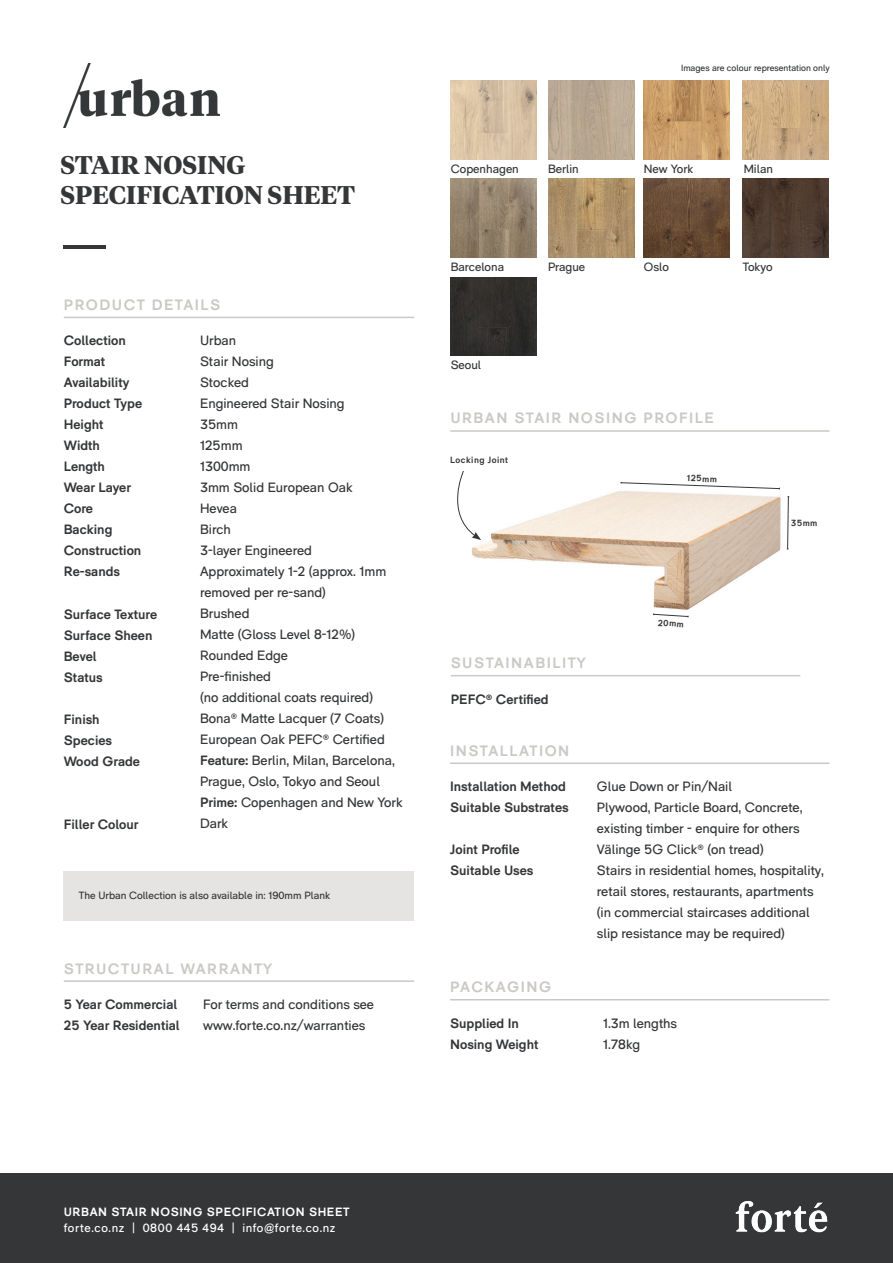
<style>
.page{position:relative;width:893px;height:1263px;background:#fff}
.page>*{position:absolute;margin:0;border:0;box-sizing:border-box;transform-origin:0 0}
.t1{font:700 25.5px "Tiempos Headline";color:#343638}
.t2{font:700 15px "RM Pro";letter-spacing:.1em;color:#cbc9c5}
.t3{font:13.5px/21px "RM Pro";color:#343638}
.t4{font:700 13.5px/21px "RM Pro";color:#343638}
.t5{font:12px "RM Pro";color:#343638}
.t6{font:12px "RM Pro";letter-spacing:.05em;color:#fff}
.t7{font:700 12px "RM Pro";letter-spacing:.05em;color:#fff}
.t8{font:10.5px "RM Pro";color:#343638}
.t9{font:9px "RM Pro";color:#343638}
.t10{font:700 9px "RM Pro";letter-spacing:.05em;color:#343638}
.s1{font-weight:700}
</style>
<div class="page">
<div style="left:0;top:1173px;width:893px;height:90px;background:#343638"></div>
<img style="left:735px;top:1201px;width:93px;height:32px">
<hr style="left:64px;top:317px;width:350px;height:1px;background:#cbc9c5">
<hr style="left:450px;top:762px;width:379px;height:2px;background:#cbc9c5">
<hr style="left:451px;top:675px;width:349px;height:1px;background:#cbc9c5">
<hr style="left:64px;top:980px;width:350px;height:2px;background:#cbc9c5">
<hr style="left:64px;top:246px;width:42px;height:3px;background:#343638">
<hr style="left:450px;top:999px;width:379px;height:1px;background:#cbc9c5">
<hr style="left:450px;top:430px;width:379px;height:2px;background:#cbc9c5">
<img style="left:471px;top:481px;width:319px;height:129px">
<svg style="left:457px;top:471px;width:24px;height:69px"></svg>
<svg style="left:621px;top:482px;width:159px;height:7px"></svg>
<svg style="left:787px;top:496px;width:2px;height:54px"></svg>
<div style="left:64px;top:871px;width:350px;height:49px;background:#e5e4e2"></div>
<img style="left:644px;top:81px;width:86px;height:79px">
<img style="left:743px;top:179px;width:86px;height:79px">
<img style="left:548px;top:81px;width:86px;height:79px">
<img style="left:644px;top:179px;width:86px;height:79px">
<img style="left:451px;top:81px;width:86px;height:79px">
<img style="left:548px;top:179px;width:86px;height:79px">
<img style="left:451px;top:277px;width:86px;height:79px">
<img style="left:743px;top:81px;width:86px;height:79px">
<img style="left:451px;top:179px;width:86px;height:79px">
<img style="left:64px;top:64px;width:156px;height:64px">
<svg style="left:653px;top:613px;width:36px;height:4px"></svg>
<p class="t1" style="left:60px;top:147px;width:186px">STAIR NOSING</p>
<p class="t1" style="left:60px;top:177px;width:296px">SPECIFICATION SHEET</p>
<p class="t2" style="left:64px;top:296px;width:158px">PRODUCT DETAILS</p>
<p class="t4" style="left:64px;top:331px;width:64px">Collection</p>
<p class="t4" style="left:64px;top:352px;width:43px">Format</p>
<p class="t4" style="left:64px;top:373px;width:67px">Availability</p>
<p class="t4" style="left:64px;top:394px;width:80px">Product Type</p>
<p class="t4" style="left:64px;top:415px;width:41px">Height</p>
<p class="t4" style="left:64px;top:436px;width:38px">Width</p>
<p class="t4" style="left:64px;top:457px;width:43px">Length</p>
<p class="t4" style="left:64px;top:478px;width:69px">Wear Layer</p>
<p class="t4" style="left:64px;top:499px;width:31px">Core</p>
<p class="t4" style="left:64px;top:520px;width:50px">Backing</p>
<p class="t4" style="left:64px;top:541px;width:79px">Construction</p>
<p class="t4" style="left:64px;top:562px;width:58px">Re-sands</p>
<p class="t4" style="left:64px;top:604px;width:95px">Surface Texture</p>
<p class="t4" style="left:64px;top:625px;width:90px">Surface Sheen</p>
<p class="t4" style="left:64px;top:646px;width:34px">Bevel</p>
<p class="t4" style="left:64px;top:667px;width:41px">Status</p>
<p class="t4" style="left:64px;top:709px;width:37px">Finish</p>
<p class="t4" style="left:64px;top:730px;width:50px">Species</p>
<p class="t4" style="left:64px;top:751px;width:78px">Wood Grade</p>
<p class="t3" style="left:200px;top:330px;width:38px">Urban</p>
<p class="t3" style="left:200px;top:351px;width:75px">Stair Nosing</p>
<p class="t3" style="left:200px;top:372px;width:50px">Stocked</p>
<p class="t3" style="left:200px;top:393px;width:146px">Engineered Stair Nosing</p>
<p class="t3" style="left:200px;top:414px;width:39px">35mm</p>
<p class="t3" style="left:200px;top:435px;width:44px">125mm</p>
<p class="t3" style="left:200px;top:456px;width:52px">1300mm</p>
<p class="t3" style="left:200px;top:477px;width:154px">3mm Solid European Oak</p>
<p class="t3" style="left:200px;top:498px;width:38px">Hevea</p>
<p class="t3" style="left:200px;top:519px;width:32px">Birch</p>
<p class="t3" style="left:200px;top:540px;width:113px">3-layer Engineered</p>
<p class="t3" style="left:200px;top:561px;width:188px">Approximately 1-2 (approx. 1mm removed per re-sand)</p>
<p class="t3" style="left:200px;top:603px;width:51px">Brushed</p>
<p class="t3" style="left:200px;top:624px;width:157px">Matte (Gloss Level 8-12%)</p>
<p class="t3" style="left:200px;top:645px;width:89px">Rounded Edge</p>
<p class="t3" style="left:200px;top:666px;width:72px">Pre-finished</p>
<p class="t3" style="left:200px;top:687px;width:174px">(no additional coats required)</p>
<p class="t3" style="left:200px;top:708px;width:185px">Bona® Matte Lacquer (7 Coats)</p>
<p class="t3" style="left:200px;top:729px;width:186px">European Oak PEFC® Certified</p>
<p class="t3" style="left:200px;top:750px;width:196px"><span class="s1">Feature:</span> Berlin, Milan, Barcelona,<br>Prague, Oslo, Tokyo and Seoul</p>
<p class="t3" style="left:200px;top:792px;width:204px"><span class="s1">Prime:</span> Copenhagen and New York</p>
<p class="t3" style="left:200px;top:813px;width:29px">Dark</p>
<p class="t4" style="left:64px;top:814px;width:76px">Filler Colour</p>
<p class="t8" style="left:79px;top:889px;width:253px">The Urban Collection is also available in: 190mm Plank</p>
<p class="t2" style="left:64px;top:959px;width:210px">STRUCTURAL WARRANTY</p>
<p class="t4" style="left:64px;top:994px;width:118px">5 Year Commercial<br>25 Year Residential</p>
<p class="t3" style="left:203px;top:994px;width:172px">For terms and conditions see www.forte.co.nz/warranties</p>
<p class="t9" style="left:681px;top:62px;width:150px">Images are colour representation only</p>
<p class="t5" style="left:451px;top:161px;width:70px">Copenhagen</p>
<p class="t5" style="left:548px;top:161px;width:32px">Berlin</p>
<p class="t5" style="left:644px;top:161px;width:51px">New York</p>
<p class="t5" style="left:744px;top:161px;width:31px">Milan</p>
<p class="t5" style="left:451px;top:259px;width:55px">Barcelona</p>
<p class="t5" style="left:451px;top:358px;width:32px">Seoul</p>
<p class="t5" style="left:548px;top:259px;width:39px">Prague</p>
<p class="t5" style="left:644px;top:259px;width:27px">Oslo</p>
<p class="t5" style="left:743px;top:259px;width:31px">Tokyo</p>
<p class="t2" style="left:450px;top:409px;width:265px">URBAN STAIR NOSING PROFILE</p>
<p class="t10" style="left:450px;top:455px;width:59px">Locking Joint</p>
<p class="t10" style="left:687px;top:473px;width:32px;rotate:2deg">125mm</p>
<p class="t10" style="left:791px;top:518px;width:28px;rotate:1deg">35mm</p>
<p class="t2" style="left:451px;top:654px;width:137px">SUSTAINABILITY</p>
<p class="t4" style="left:451px;top:689px;width:99px">PEFC® Certified</p>
<p class="t10" style="left:658px;top:617px;width:28px;rotate:3deg">20mm</p>
<p class="t2" style="left:450px;top:741px;width:121px">INSTALLATION</p>
<p class="t4" style="left:450px;top:776px;width:117px">Installation Method</p>
<p class="t4" style="left:450px;top:797px;width:120px">Suitable Substrates</p>
<p class="t4" style="left:450px;top:839px;width:71px">Joint Profile</p>
<p class="t4" style="left:450px;top:860px;width:85px">Suitable Uses</p>
<p class="t3" style="left:597px;top:776px;width:137px">Glue Down or Pin/Nail</p>
<p class="t3" style="left:597px;top:797px;width:207px">Plywood, Particle Board, Concrete, existing timber - enquire for others</p>
<p class="t3" style="left:597px;top:839px;width:168px">Välinge 5G Click® (on tread)</p>
<p class="t3" style="left:597px;top:860px;width:229px">Stairs in residential homes, hospitality, retail stores, restaurants, apartments (in commercial staircases additional slip resistance may be required)</p>
<p class="t2" style="left:450px;top:978px;width:103px">PACKAGING</p>
<p class="t4" style="left:450px;top:1013px;width:90px">Supplied In<br>Nosing Weight</p>
<p class="t3" style="left:603px;top:1013px;width:76px">1.3m lengths<br>1.78kg</p>
<p class="t7" style="left:64px;top:1204px;width:287px">URBAN STAIR NOSING SPECIFICATION SHEET</p>
<p class="t6" style="left:64px;top:1221px;width:273px">forte.co.nz | 0800 445 494 | info@forte.co.nz</p>
</div>
